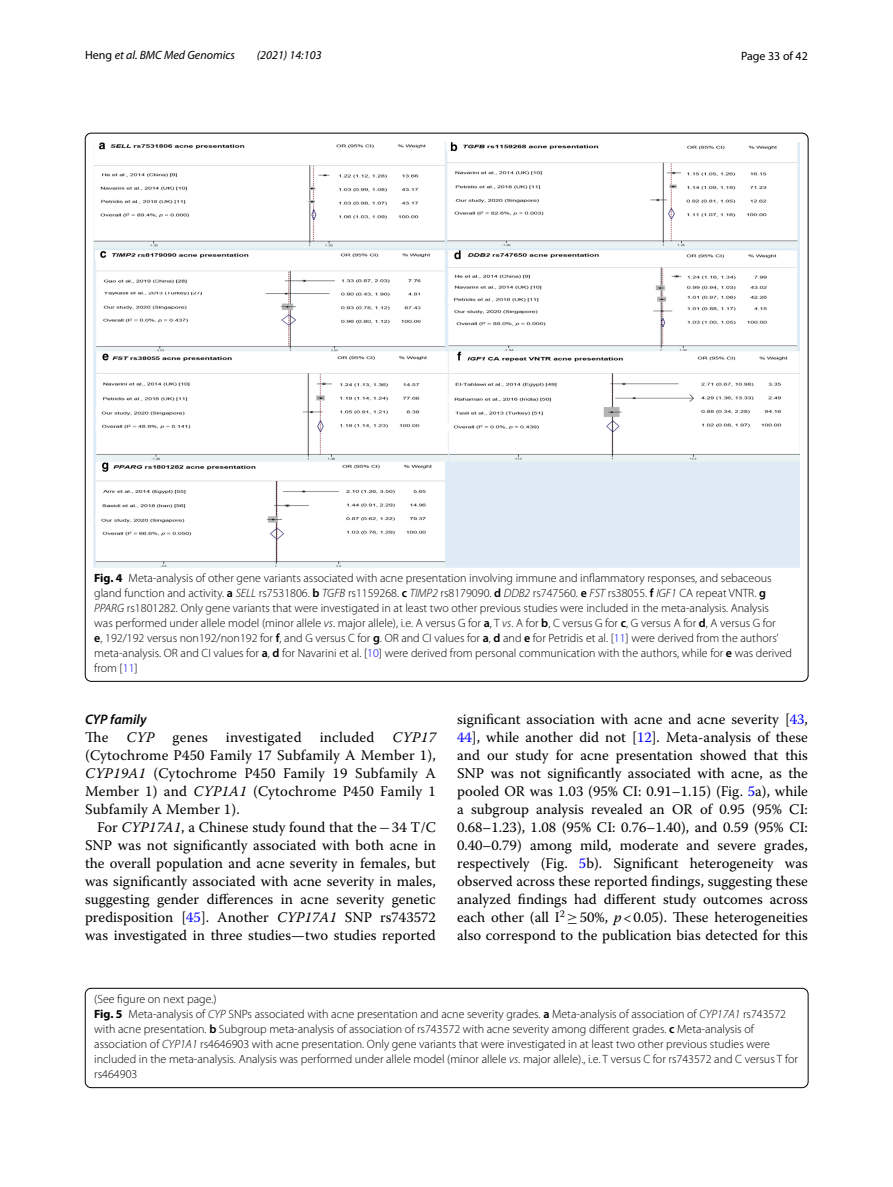
<style>
.page{position:relative;width:893px;height:1187px;background:#fff}
.page>*{position:absolute;margin:0;border:0;box-sizing:border-box;transform-origin:0 0}
.t1{font:14.7px/18px "Warnock Pro";letter-spacing:.005em;color:#000;text-align:justify}
.t2{font:italic 600 13.8px "Myriad Pro";color:#000}
.t3{font:300 12px/15px "Myriad Pro";color:#000}
.t4{font:italic 12px "Myriad Pro";color:#000}
.t5{font:12px "Myriad Pro";color:#000}
.s1{font-style:normal}
.s2{font-weight:700}
.s3{font-weight:600}
.s4{font-style:italic}
.s5{color:#00f}
.s6{font-family:"MTSY"}
</style>
<div class="page">
<img style="left:94px;top:142px;width:706px;height:425px">
<div style="left:85px;top:988px;width:723px;height:99px;border:1px solid #000;border-radius:6px"></div>
<p class="t4" style="left:85px;top:48px;width:151px"><span class="s1">Heng</span> et al. BMC Med Genomics</p>
<p class="t4" style="left:257px;top:48px;width:66px">(2021) 14:103</p>
<p class="t5" style="left:741px;top:48px;width:68px">Page 33 of 42</p>
<p class="t3" style="left:94px;top:571px;width:699px"><span class="s2">Fig. 4</span> Meta-analysis of other gene variants associated with acne presentation involving immune and inflammatory responses, and sebaceous gland function and activity. <span class="s3">a</span> <span class="s4">SELL</span> rs7531806. <span class="s3">b</span> <span class="s4">TGFB</span> rs1159268. <span class="s3">c</span> <span class="s4">TIMP2</span> rs8179090. <span class="s3">d</span> <span class="s4">DDB2</span> rs747560. <span class="s3">e</span> <span class="s4">FST</span> rs38055. <span class="s3">f</span> <span class="s4">IGF1</span> CA repeat VNTR. <span class="s3">g </span><span class="s4">PPARG</span> rs1801282. Only gene variants that were investigated in at least two other previous studies were included in the meta-analysis. Analysis<br>was performed under allele model (minor allele <span class="s4">vs</span>. major allele), i.e. A versus G for <span class="s3">a</span>, T <span class="s4">vs</span>. A for <span class="s3">b</span>, C versus G for <span class="s3">c</span>, G versus A for <span class="s3">d</span>, A versus G for<br><span class="s3">e</span>, 192/192 versus non192/non192 for <span class="s3">f</span>, and G versus C for <span class="s3">g</span>. OR and CI values for <span class="s3">a</span>, <span class="s3">d</span> and <span class="s3">e</span> for Petridis et al. [<span class="s5">11</span>] were derived from the authors’ meta-analysis. OR and CI values for <span class="s3">a</span>, <span class="s3">d</span> for Navarini et al. [<span class="s5">10</span>] were derived from personal communication with the authors, while for <span class="s3">e</span> was derived from [<span class="s5">11</span>]</p>
<p class="t2" style="left:85px;top:710px;width:63px">CYP family</p>
<p class="t1" style="left:85px;top:727px;width:352px">The <span class="s4">CYP</span> genes investigated included <span class="s4">CYP17 </span>(Cytochrome P450 Family 17 Subfamily A Member 1), <span class="s4">CYP19A1</span> (Cytochrome P450 Family 19 Subfamily A Member 1) and <span class="s4">CYP1A1</span> (Cytochrome P450 Family 1<br>Subfamily A Member 1).</p>
<p class="t1" style="left:85px;top:817px;width:352px;text-indent:12px">For <span class="s4">CYP17A1</span>, a Chinese study found that the<span class="s6">−</span>34 T/C SNP was not significantly associated with both acne in the overall population and acne severity in females, but was significantly associated with acne severity in males, suggesting gender differences in acne severity genetic predisposition [<span class="s5">45</span>]. Another <span class="s4">CYP17A1</span> SNP rs743572 was investigated in three studies—two studies reported</p>
<p class="t3" style="left:94px;top:991px;width:124px">(See figure on next page.)</p>
<p class="t1" style="left:457px;top:710px;width:352px">significant association with acne and acne severity [<span class="s5">43</span>, <span class="s5">44</span>], while another did not [<span class="s5">12</span>]. Meta-analysis of these and our study for acne presentation showed that this SNP was not significantly associated with acne, as the pooled OR was 1.03 (95% CI: 0.91–1.15) (Fig. <span class="s5">5</span>a), while a subgroup analysis revealed an OR of 0.95 (95% CI:<br>0.68–1.23), 1.08 (95% CI: 0.76–1.40), and 0.59 (95% CI:<br>0.40–0.79) among mild, moderate and severe grades, respectively (Fig. <span class="s5">5</span>b). Significant heterogeneity was observed across these reported findings, suggesting these analyzed findings had different study outcomes across each other (all I<sup>2</sup> <span class="s6">≥</span>50%, <span class="s4">p</span>&lt;0.05). These heterogeneities also correspond to the publication bias detected for this</p>
<p class="t3" style="left:94px;top:1006px;width:705px"><span class="s2">Fig. 5</span> Meta-analysis of <span class="s4">CYP</span> SNPs associated with acne presentation and acne severity grades. <span class="s3">a</span> Meta-analysis of association of <span class="s4">CYP17A1</span> rs743572 with acne presentation. <span class="s3">b</span> Subgroup meta-analysis of association of rs743572 with acne severity among different grades. <span class="s3">c</span> Meta-analysis of association of <span class="s4">CYP1A1</span> rs4646903 with acne presentation. Only gene variants that were investigated in at least two other previous studies were included in the meta-analysis. Analysis was performed under allele model (minor allele <span class="s4">vs</span>. major allele)., i.e. T versus C for rs743572 and C versus T for rs464903</p>
</div>
